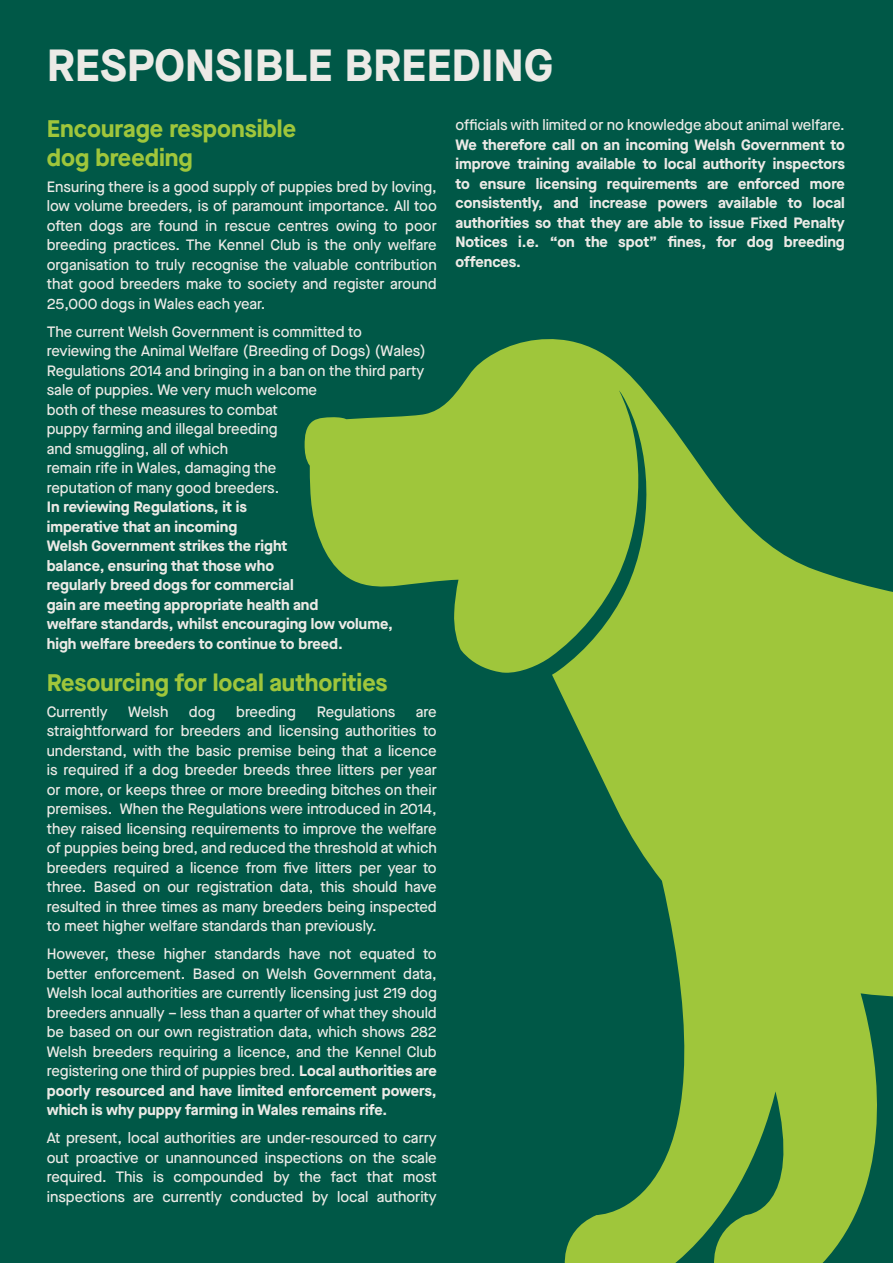
<style>
.page{position:relative;width:893px;height:1263px;background:#005847}
.page>*{position:absolute;margin:0;border:0;box-sizing:border-box;transform-origin:0 0}
.t1{font:700 45px "Maison Neue";color:#eceae6}
.t2{font:700 24px/28.5px "Maison Neue";color:#9fc63b}
.t3{font:500 15px/19.5px "Maison Neue";color:#eceae6;text-align:justify}
.t4{font:700 15px/19.5px "Maison Neue";color:#eceae6}
.s1{font-weight:700}
</style>
<div class="page">
<svg style="left:305px;top:339px;width:588px;height:924px"></svg>
<h1 class="t1" style="left:47px;top:33px;width:508px">RESPONSIBLE BREEDING</h1>
<h2 class="t2" style="left:47px;top:114px;width:251px">Encourage responsible dog breeding</h2>
<p class="t3" style="left:47px;top:176px;width:392px">Ensuring there is a good supply of puppies bred by loving, low volume breeders, is of paramount importance. All too often dogs are found in rescue centres owing to poor breeding practices. The Kennel Club is the only welfare organisation to truly recognise the valuable contribution that good breeders make to society and register around 25,000 dogs in Wales each year.</p>
<p class="t3" style="left:47px;top:321px;width:380px;text-align:left">The current Welsh Government is committed to reviewing the Animal Welfare (Breeding of Dogs) (Wales)<br>Regulations 2014 and bringing in a ban on the third party sale of puppies. We very much welcome<br>both of these measures to combat<br>puppy farming and illegal breeding<br>and smuggling, all of which<br>remain rife in Wales, damaging the<br>reputation of many good breeders.</p>
<p class="t4" style="left:47px;top:497px;width:348px">In reviewing Regulations, it is<br>imperative that an incoming<br>Welsh Government strikes the right<br>balance, ensuring that those who<br>regularly breed dogs for commercial<br>gain are meeting appropriate health and<br>welfare standards, whilst encouraging low volume, high welfare breeders to continue to breed.</p>
<h2 class="t2" style="left:47px;top:667px;width:342px">Resourcing for local authorities</h2>
<p class="t3" style="left:47px;top:701px;width:62px">Currently</p>
<p class="t3" style="left:128px;top:701px;width:42px">Welsh</p>
<p class="t3" style="left:189px;top:701px;width:28px">dog</p>
<p class="t3" style="left:236px;top:701px;width:61px">breeding</p>
<p class="t3" style="left:317px;top:701px;width:80px">Regulations</p>
<p class="t3" style="left:47px;top:701px;width:392px;text-indent:369px">are straightforward for breeders and licensing authorities to understand, with the basic premise being that a licence is required if a dog breeder breeds three litters per year or more, or keeps three or more breeding bitches on their premises. When the Regulations were introduced in 2014, they raised licensing requirements to improve the welfare of puppies being bred, and reduced the threshold at which breeders required a licence from five litters per year to three. Based on our registration data, this should have resulted in three times as many breeders being inspected to meet higher welfare standards than previously.</p>
<p class="t3" style="left:47px;top:944px;width:392px">However, these higher standards have not equated to better enforcement. Based on Welsh Government data, Welsh local authorities are currently licensing just 219 dog breeders annually – less than a quarter of what they should be based on our own registration data, which shows 282<br>Welsh breeders requiring a licence, and the Kennel Club registering one third of puppies bred. <span class="s1">Local authorities are poorly resourced and have limited enforcement powers, which is why puppy farming in Wales remains rife.</span></p>
<p class="t3" style="left:47px;top:1128px;width:392px">At present, local authorities are under-resourced to carry out proactive or unannounced inspections on the scale required. This is compounded by the fact that most inspections are currently conducted by local authority</p>
<p class="t3" style="left:455px;top:115px;width:391px">officials with limited or no knowledge about animal welfare.</p>
<p class="t4" style="left:455px;top:134px;width:391px;text-align:justify">We therefore call on an incoming Welsh Government to improve training available to local authority inspectors to ensure licensing requirements are enforced more consistently, and increase powers available to local authorities so that they are able to issue Fixed Penalty Notices i.e. “on the spot” fines, for dog breeding offences.</p>
</div>
